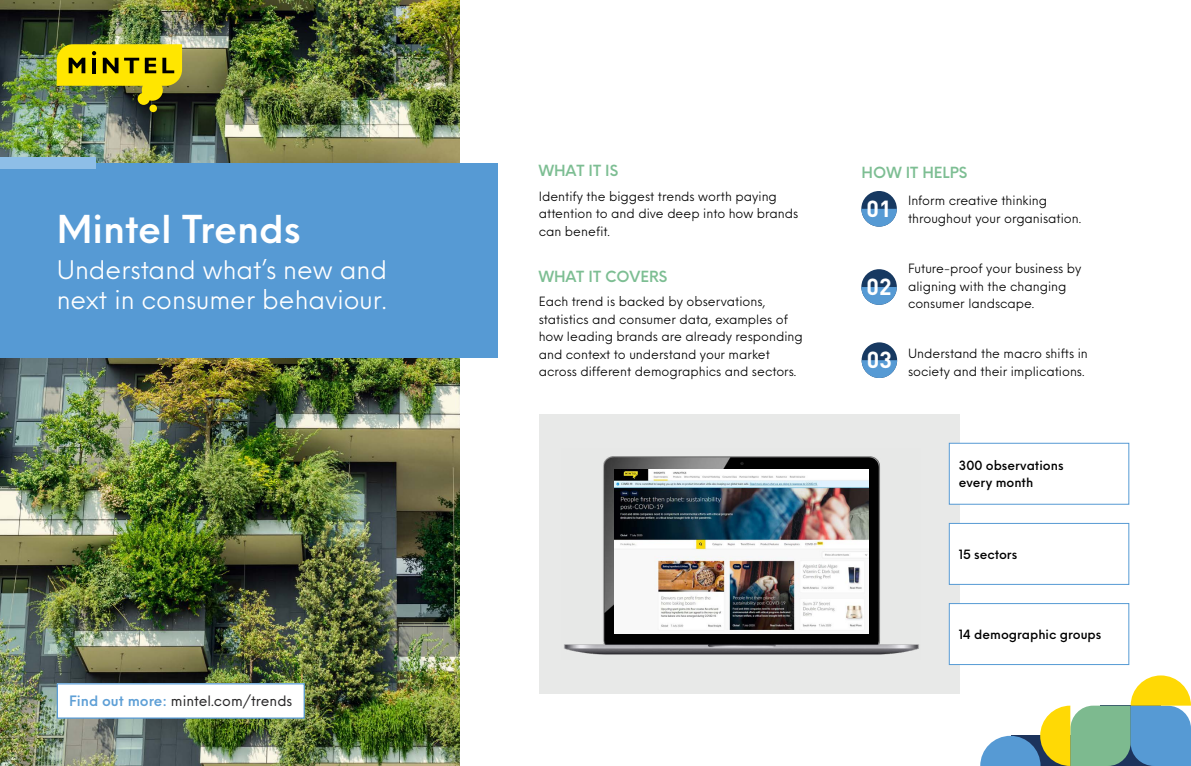
<style>
.page{position:relative;width:1191px;height:766px;background:#fff}
.page>*{position:absolute;margin:0;border:0;box-sizing:border-box;transform-origin:0 0}
.t1{font:600 37.5px "Neue Einstellung";color:#fff}
.t2{font:25px/30px "Neue Einstellung";color:#fff}
.t3{font:700 23px "DIN";color:#fff}
.t4{font:600 15px "Neue Einstellung";color:#7dbe93}
.t5{font:14px "Neue Einstellung";color:#292829}
.t6{font:12.5px/17.5px "Neue Einstellung";color:#000}
.t7{font:500 12.5px/17.5px "Neue Einstellung";color:#000}
.s1{font-weight:600;color:#5e9fd6}
</style>
<div class="page">
<img style="left:0;top:0;width:459px;height:765px">
<div style="left:0;top:163px;width:497px;height:194px;background:#569ad4"></div>
<div style="left:0;top:157px;width:95px;height:11px;background:#8ebee7"></div>
<div style="left:57px;top:683px;width:247px;height:35px;background:#fff"></div>
<div style="left:57px;top:683px;width:248px;height:35px;border:1px solid #569ad4"></div>
<svg style="left:980px;top:675px;width:211px;height:90px"></svg>
<div style="left:142px;top:80px;width:21px;height:21px;background:#ffe600;border-radius:50%"></div>
<div style="left:138px;top:93px;width:12px;height:12px;background:#ffe600;border-radius:50%"></div>
<div style="left:149px;top:105px;width:8px;height:7px;background:#ffe600;border-radius:50%"></div>
<svg style="left:57px;top:44px;width:125px;height:42px;background:#d8c302"></svg>
<div style="left:539px;top:414px;width:420px;height:279px;background:#e8e9e8"></div>
<div style="left:949px;top:443px;width:179px;height:61px;background:#fff"></div>
<div style="left:948px;top:442px;width:181px;height:62px;border:1px solid #569ad4"></div>
<div style="left:949px;top:523px;width:179px;height:61px;background:#fff"></div>
<div style="left:948px;top:522px;width:181px;height:62px;border:1px solid #569ad4"></div>
<div style="left:949px;top:603px;width:179px;height:61px;background:#fff"></div>
<div style="left:948px;top:603px;width:181px;height:61px;border:1px solid #569ad4"></div>
<img style="left:564px;top:456px;width:355px;height:199px">
<img style="left:614px;top:469px;width:254px;height:164px">
<div style="left:861px;top:191px;width:36px;height:35px;background:#173961;border-radius:50%"></div>
<svg style="left:861px;top:209px;width:36px;height:17px"></svg>
<div style="left:861px;top:269px;width:36px;height:36px;background:#173961;border-radius:50%"></div>
<svg style="left:861px;top:287px;width:36px;height:18px"></svg>
<div style="left:861px;top:342px;width:36px;height:36px;background:#173961;border-radius:50%"></div>
<svg style="left:861px;top:360px;width:36px;height:18px"></svg>
<h1 class="t1" style="left:57px;top:196px;width:245px">Mintel Trends</h1>
<h2 class="t2" style="left:57px;top:252px;width:332px">Understand what’s new and next in consumer behaviour.</h2>
<p class="t5" style="left:69px;top:688px;width:225px"><span class="s1">Find out more:</span> mintel.com/trends</p>
<p class="t4" style="left:539px;top:157px;width:81px">WHAT IT IS</p>
<p class="t4" style="left:861px;top:159px;width:107px">HOW IT HELPS</p>
<p class="t6" style="left:539px;top:186px;width:261px">Identify the biggest trends worth paying attention to and dive deep into how brands can benefit.</p>
<p class="t4" style="left:539px;top:262px;width:130px">WHAT IT COVERS</p>
<p class="t6" style="left:539px;top:291px;width:266px">Each trend is backed by observations, statistics and consumer data, examples of how leading brands are already responding and context to understand your market across different demographics and sectors.</p>
<p class="t6" style="left:908px;top:191px;width:175px">Inform creative thinking throughout your organisation.</p>
<p class="t6" style="left:908px;top:258px;width:175px">Future-proof your business by aligning with the changing consumer landscape.</p>
<p class="t6" style="left:908px;top:343px;width:181px">Understand the macro shifts in society and their implications.</p>
<h3 class="t3" style="left:866px;top:193px;width:26px">01</h3>
<h3 class="t3" style="left:866px;top:272px;width:26px">02</h3>
<h3 class="t3" style="left:867px;top:345px;width:26px">03</h3>
<p class="t7" style="left:958px;top:455px;width:106px">300 observations every month</p>
<p class="t7" style="left:958px;top:544px;width:60px">15 sectors</p>
<p class="t7" style="left:958px;top:624px;width:144px">14 demographic groups</p>
</div>
